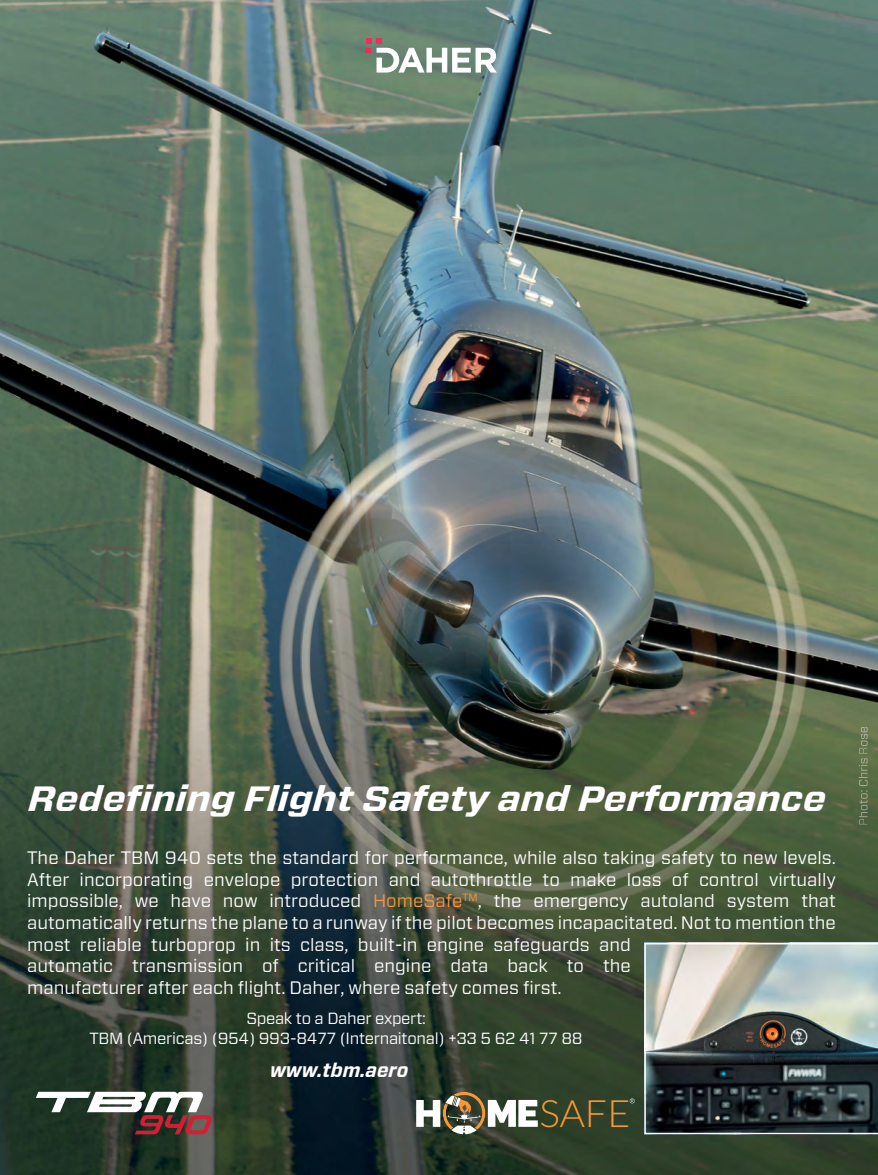
<style>
.page{position:relative;width:878px;height:1175px;background:#fff}
.page>*{position:absolute;margin:0;border:0;box-sizing:border-box;transform-origin:0 0}
.t1{font:300 37.65px "Lato";color:#f79838;scale:1.04 1}
.t2{font:italic 700 35.1px "Forza";color:#fff;scale:1.11 1}
.t3{font:italic 700 19.5px "Forza";color:#fff}
.t4{font:18px/21.6px "Forza";color:#fff}
.t5{font:16.2px/19.4px "Forza";letter-spacing:-.02em;color:#fff;text-align:center}
.s1{color:#f79838}
</style>
<div class="page">
<img style="left:0;top:0;width:878px;height:589px">
<img style="left:0;top:589px;width:878px;height:585px">
<img style="left:644px;top:943px;width:234px;height:191px">
<svg style="left:366px;top:38px;width:131px;height:35px"></svg>
<svg style="left:36px;top:1091px;width:176px;height:43px"></svg>
<svg style="left:416px;top:1091px;width:121px;height:43px"></svg>
<svg style="left:629px;top:1098px;width:5px;height:5px"></svg>
<svg style="left:858px;top:727px;width:9px;height:97px"></svg>
<p class="t2" style="left:28px;top:784px;width:720px">Redefining Flight Safety and Performance</p>
<p class="t4" style="left:27px;top:848px;width:810px">The Daher TBM 940 sets the standard for performance, while also taking safety to new levels.<br>After incorporating envelope protection and autothrottle to make loss of control virtually impossible, we have now introduced <span class="s1">HomeSafe</span><sup>TM</sup>, the emergency autoland system that automatically returns the plane to a runway if the pilot becomes incapacitated. Not to mention the most reliable turboprop in its class, built-in engine safeguards and<br>automatic transmission of critical engine data back to the<br>manufacturer after each flight. Daher, where safety comes first.</p>
<p class="t5" style="left:89px;top:1010px;width:495px">Speak to a Daher expert:<br>TBM (Americas) (954) 993-8477 (Internaitonal) +33 5 62 41 77 88</p>
<p class="t3" style="left:270px;top:1062px;width:140px">www.tbm.aero</p>
<p class="t1" style="left:539px;top:1091px;width:89px">SAFE</p>
</div>
